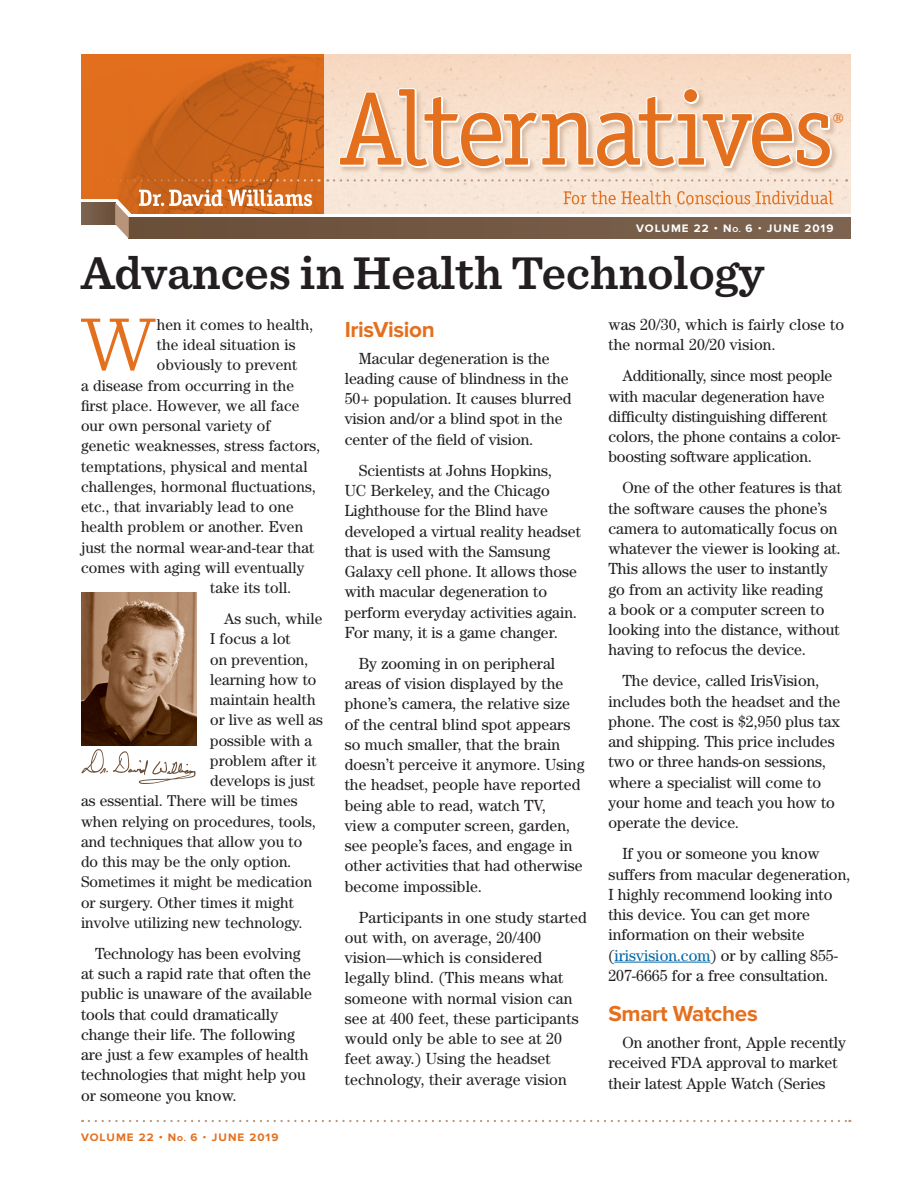
<style>
.page{position:relative;width:918px;height:1188px;background:#fff}
.page>*{position:absolute;margin:0;border:0;box-sizing:border-box;transform-origin:0 0}
.Alt_Body_Dropcap{font:300 79.8px "Sentinel";color:#e4701e}
.Alt_Story_Head{font:600 48px "Sentinel";color:#231f20}
.Alt_Subhead{font:700 22.5px "Proxima Nova";letter-spacing:-.015em;color:#e4701e}
.t1{font:21px "Officina Serif Std";color:#e4701e}
.Alt_Body{font:16.2px/20.2px "Century Std";color:#231f20}
.Alt_Body_Dropcap-2{font:15.75px "Century Std";letter-spacing:.01em;color:#231f20}
.Alt_Body-2{font:15.75px "Century Std";letter-spacing:.005em;color:#231f20}
.t2{font:700 11.25px "Proxima Nova";letter-spacing:.09em;color:#e4701e}
.t3{font:700 11.25px "Proxima Nova";letter-spacing:.09em;color:#fff}
.s1{font-size:7.5px}
.s2{font-weight:400}
.s3{color:#0068a9}
.s4{font-family:"Proxima Nova Extrabld";font-weight:400;font-size:7.5px}
</style>
<div class="page">
<svg style="left:89px;top:1120px;width:761px;height:2px"></svg>
<img style="left:328px;top:54px;width:522px;height:159px">
<div style="left:129px;top:217px;width:721px;height:22px;background:#765c48"></div>
<svg style="left:334px;top:179px;width:513px;height:3px;background:#ebd7c6"></svg>
<svg style="left:81px;top:54px;width:247px;height:185px;background:#c86e2e"></svg>
<svg style="left:564px;top:191px;width:269px;height:13px;background:#f2c6a5"></svg>
<div style="left:339px;top:88px;width:501px;height:88px;background:#b8957a;opacity:.5"></div>
<svg style="left:338px;top:87px;width:495px;height:82px;background:#efbf9c"></svg>
<hr style="left:614px;top:962px;width:97px;height:1px;background:#0068a9">
<img style="left:81px;top:749px;width:115px;height:35px">
<img style="left:81px;top:593px;width:116px;height:152px">
<p class="t1" style="left:832px;top:109px;width:13px">®</p>
<p class="t3" style="left:636px;top:222px;width:199px">VOLUME 22 • N<span class="s1">O.</span> 6 <span class="s2">•</span> JUNE 2019</p>
<p class="Alt_Story_Head" style="left:81px;top:236px;width:685px">Advances in Health Technology</p>
<p class="Alt_Body" style="left:608px;top:314px;width:237px">was 20/30, which is fairly close to the normal 20/20 vision.</p>
<p class="Alt_Body" style="left:608px;top:365px;width:234px;text-indent:14px">Additionally, since most people with macular degeneration have difficulty distinguishing different colors, the phone contains a color&shy;boosting software application.</p>
<p class="Alt_Body" style="left:608px;top:477px;width:235px;text-indent:14px">One of the other features is that the software causes the phone’s camera to automatically focus on whatever the viewer is looking at.<br>This allows the user to instantly go from an activity like reading<br>a book or a computer screen to looking into the distance, without having to refocus the device.</p>
<p class="Alt_Body" style="left:608px;top:671px;width:233px;text-indent:14px">The device, called IrisVision, includes both the headset and the phone. The cost is $2,950 plus tax and shipping. This price includes two or three hands-on sessions, where a specialist will come to your home and teach you how to operate the device.</p>
<p class="Alt_Body" style="left:608px;top:843px;width:243px;text-indent:14px">If you or someone you know suffers from macular degeneration,<br>I highly recommend looking into this device. You can get more information on their website (<span class="s3">irisvision.com</span>) or by calling 855-<br>207-6665 for a free consultation.</p>
<p class="Alt_Subhead" style="left:608px;top:1001px;width:151px">Smart Watches</p>
<p class="Alt_Body" style="left:608px;top:1032px;width:239px;text-indent:14px">On another front, Apple recently received FDA approval to market their latest Apple Watch (Series</p>
<p class="Alt_Body_Dropcap" style="left:81px;top:284px;width:77px">W</p>
<p class="Alt_Body_Dropcap-2" style="left:157px;top:315px;width:158px">hen it comes to health,</p>
<p class="Alt_Subhead" style="left:345px;top:316px;width:92px">IrisVision</p>
<p class="Alt_Body" style="left:345px;top:348px;width:228px;text-indent:14px">Macular degeneration is the leading cause of blindness in the<br>50+ population. It causes blurred vision and/or a blind spot in the center of the field of vision.</p>
<p class="Alt_Body" style="left:345px;top:460px;width:238px;text-indent:14px">Scientists at Johns Hopkins,<br>UC Berkeley, and the Chicago<br>Lighthouse for the Blind have developed a virtual reality headset that is used with the Samsung<br>Galaxy cell phone. It allows those with macular degeneration to perform everyday activities again.<br>For many, it is a game changer.</p>
<p class="Alt_Body" style="left:345px;top:653px;width:241px;text-indent:14px">By zooming in on peripheral areas of vision displayed by the phone’s camera, the relative size of the central blind spot appears so much smaller, that the brain doesn’t perceive it anymore. Using the headset, people have reported being able to read, watch TV,<br>view a computer screen, garden, see people’s faces, and engage in other activities that had otherwise become impossible.</p>
<p class="Alt_Body" style="left:345px;top:907px;width:244px;text-indent:14px">Participants in one study started out with, on average, 20/400 vision—which is considered legally blind. (This means what someone with normal vision can see at 400 feet, these participants would only be able to see at 20 feet away.) Using the headset technology, their average vision</p>
<p class="Alt_Body_Dropcap-2" style="left:157px;top:335px;width:140px">the ideal situation is</p>
<p class="Alt_Body_Dropcap-2" style="left:157px;top:356px;width:142px">obviously to prevent</p>
<p class="Alt_Body_Dropcap-2" style="left:81px;top:376px;width:215px">a disease from occurring in the</p>
<p class="Alt_Body_Dropcap-2" style="left:81px;top:396px;width:220px">first place. However, we all face</p>
<p class="Alt_Body_Dropcap-2" style="left:81px;top:416px;width:191px">our own personal variety of</p>
<p class="Alt_Body_Dropcap-2" style="left:81px;top:437px;width:241px">genetic weaknesses, stress factors,</p>
<p class="Alt_Body_Dropcap-2" style="left:81px;top:457px;width:228px">temptations, physical and mental</p>
<p class="Alt_Body_Dropcap-2" style="left:81px;top:477px;width:236px">challenges, hormonal fluctuations,</p>
<p class="Alt_Body_Dropcap-2" style="left:81px;top:497px;width:214px">etc., that invariably lead to one</p>
<p class="Alt_Body_Dropcap-2" style="left:81px;top:518px;width:224px">health problem or another. Even</p>
<p class="Alt_Body_Dropcap-2" style="left:81px;top:538px;width:235px">just the normal wear-and-tear that</p>
<p class="Alt_Body_Dropcap-2" style="left:81px;top:558px;width:225px">comes with aging will eventually</p>
<p class="Alt_Body_Dropcap-2" style="left:210px;top:578px;width:83px">take its toll.</p>
<p class="Alt_Body-2" style="left:224px;top:609px;width:100px">As such, while</p>
<p class="Alt_Body-2" style="left:210px;top:630px;width:82px">I focus a lot</p>
<p class="Alt_Body-2" style="left:210px;top:650px;width:100px">on prevention,</p>
<p class="Alt_Body-2" style="left:210px;top:670px;width:108px">learning how to</p>
<p class="Alt_Body-2" style="left:210px;top:690px;width:107px">maintain health</p>
<p class="Alt_Body-2" style="left:210px;top:711px;width:114px">or live as well as</p>
<p class="Alt_Body-2" style="left:210px;top:731px;width:104px">possible with a</p>
<p class="Alt_Body-2" style="left:210px;top:751px;width:108px">problem after it</p>
<p class="Alt_Body-2" style="left:210px;top:771px;width:106px">develops is just</p>
<p class="Alt_Body-2" style="left:81px;top:792px;width:218px">as essential. There will be times</p>
<p class="Alt_Body-2" style="left:81px;top:812px;width:236px">when relying on procedures, tools,</p>
<p class="Alt_Body-2" style="left:81px;top:832px;width:223px">and techniques that allow you to</p>
<p class="Alt_Body-2" style="left:81px;top:852px;width:212px">do this may be the only option.</p>
<p class="Alt_Body-2" style="left:81px;top:873px;width:233px">Sometimes it might be medication</p>
<p class="Alt_Body-2" style="left:81px;top:893px;width:214px">or surgery. Other times it might</p>
<p class="Alt_Body-2" style="left:81px;top:913px;width:223px">involve utilizing new technology.</p>
<p class="Alt_Body" style="left:81px;top:943px;width:232px;text-indent:14px">Technology has been evolving at such a rapid rate that often the public is unaware of the available tools that could dramatically change their life. The following are just a few examples of health technologies that might help you or someone you know.</p>
<p class="t2" style="left:81px;top:1131px;width:199px">VOLUME 22 • N<span class="s4">O.</span> 6 <span class="s2">•</span> JUNE 2019</p>
</div>
